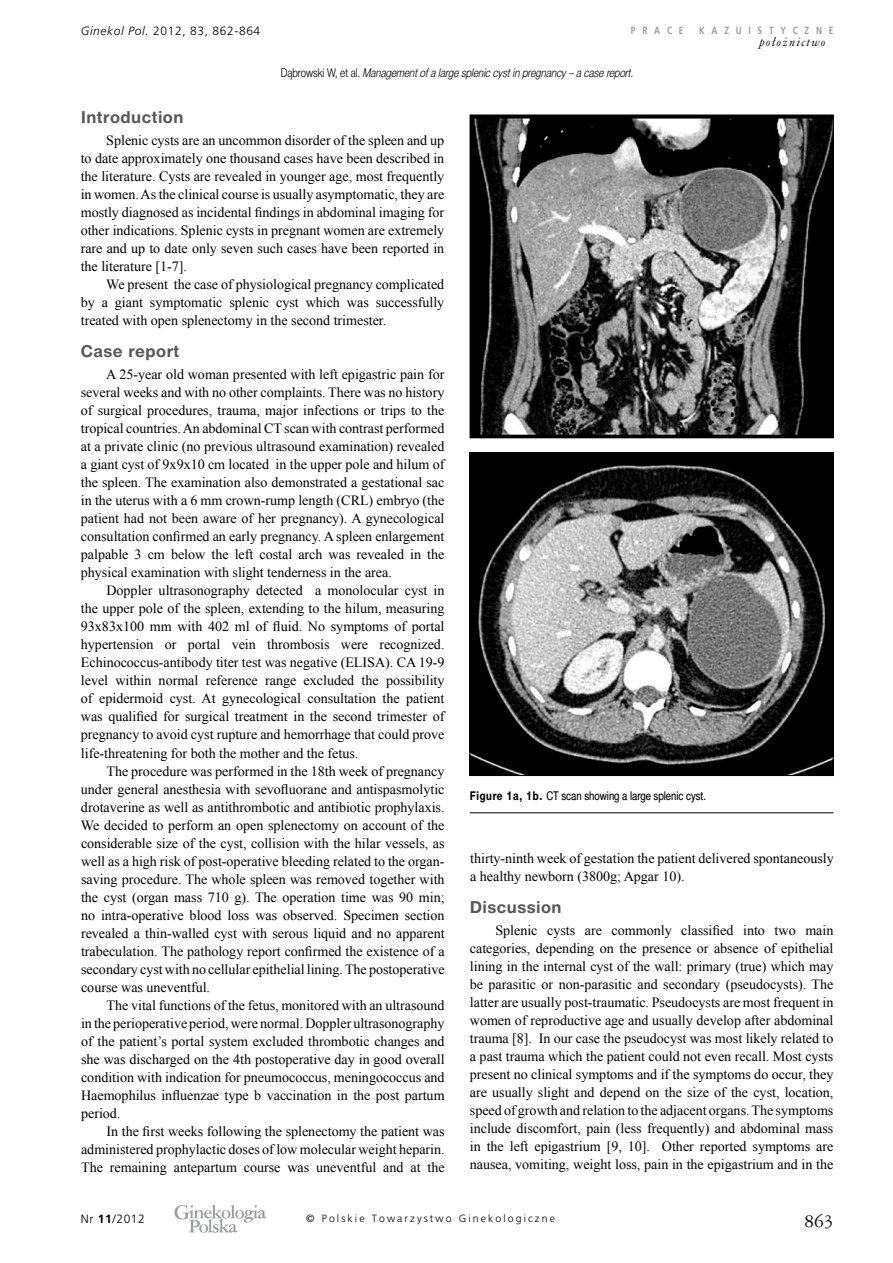
<style>
.page{position:relative;width:893px;height:1263px;background:#fff}
.page>*{position:absolute;margin:0;border:0;box-sizing:border-box;transform-origin:0 0}
.t1{font:19.5px "American Garamond PL";color:#000}
.t2{font:700 16.5px "Switzer EFN";letter-spacing:.025em;color:#58585a}
.t3{font:14.1px/18px "Times New Roman";color:#000}
.t4{font:italic 13.5px "American Garamond PL";letter-spacing:.1em;color:#000}
.t5{font:italic 12px "Switzer Cnd EFN Light";color:#000}
.t6{font:12px "Switzer Cnd EFN";letter-spacing:-.005em;color:#000}
.t7{font:300 12px "Pfrutiger";letter-spacing:.05em;color:#000}
.t8{font:300 10.5px "Pfrutiger";letter-spacing:.2em;color:#000}
.t9{font:700 10.5px "Pfrutiger";letter-spacing:.8em;color:#9c9d9f;scale:.8 1}
.s1{font-style:italic}
.s2{font-style:normal}
.s3{font-weight:700}
</style>
<div class="page">
<svg style="left:174px;top:1205px;width:92px;height:28px"></svg>
<img style="left:472px;top:117px;width:359px;height:319px">
<div style="left:470px;top:115px;width:363px;height:323px;border:1px solid #000"></div>
<img style="left:472px;top:454px;width:359px;height:320px">
<div style="left:470px;top:452px;width:363px;height:324px;border:1px solid #000"></div>
<hr style="left:470px;top:812px;width:363px;height:1px;background:#000">
<p class="t7" style="left:81px;top:24px;width:181px"><span class="s1">Ginekol Pol.</span> 2012, 83, 862-864</p>
<p class="t9" style="left:631px;top:24px;width:67px">PRACE</p>
<p class="t9" style="left:699px;top:24px;width:169px">KAZUISTYCZNE</p>
<p class="t4" style="left:760px;top:34px;width:68px">po∏o˝nictwo</p>
<p class="t5" style="left:281px;top:65px;width:354px"><span class="s2">Dąbrowski W, et al.</span> Management of a large splenic cyst in pregnancy – a case report.</p>
<p class="t2" style="left:81px;top:107px;width:104px">Introduction</p>
<p class="t3" style="left:106px;top:131px;width:340px">Splenic cysts are an uncommon disorder of the spleen and up</p>
<p class="t3" style="left:81px;top:149px;width:365px">to date approximately one thousand cases have been described in</p>
<p class="t3" style="left:81px;top:167px;width:365px">the literature. Cysts are revealed in younger age, most frequently</p>
<p class="t3" style="left:81px;top:185px;width:365px">in women.As the clinical course is usually asymptomatic, they are</p>
<p class="t3" style="left:81px;top:203px;width:365px">mostly diagnosed as incidental findings in abdominal imaging for</p>
<p class="t3" style="left:81px;top:221px;width:365px">other indications. Splenic cysts in pregnant women are extremely</p>
<p class="t3" style="left:81px;top:239px;width:365px">rare and up to date only seven such cases have been reported in</p>
<p class="t3" style="left:81px;top:257px;width:108px">the literature [1-7].</p>
<p class="t3" style="left:106px;top:275px;width:340px">We present the case of physiological pregnancy complicated</p>
<p class="t3" style="left:81px;top:293px;width:365px">by a giant symptomatic splenic cyst which was successfully</p>
<p class="t3" style="left:81px;top:311px;width:307px">treated with open splenectomy in the second trimester.</p>
<p class="t2" style="left:81px;top:341px;width:100px">Case report</p>
<p class="t3" style="left:106px;top:365px;width:340px">A 25-year old woman presented with left epigastric pain for</p>
<p class="t3" style="left:81px;top:383px;width:365px">several weeks and with no other complaints. There was no history</p>
<p class="t3" style="left:81px;top:401px;width:365px">of surgical procedures, trauma, major infections or trips to the</p>
<p class="t3" style="left:81px;top:419px;width:365px">tropical countries.An abdominal CT scan with contrast performed</p>
<p class="t3" style="left:81px;top:437px;width:365px">at a private clinic (no previous ultrasound examination) revealed</p>
<p class="t3" style="left:81px;top:455px;width:365px">a giant cyst of 9x9x10 cm located in the upper pole and hilum of</p>
<p class="t3" style="left:81px;top:473px;width:365px">the spleen. The examination also demonstrated a gestational sac</p>
<p class="t3" style="left:81px;top:491px;width:365px">in the uterus with a 6 mm crown-rump length (CRL) embryo (the</p>
<p class="t3" style="left:81px;top:509px;width:365px">patient had not been aware of her pregnancy). A gynecological</p>
<p class="t3" style="left:81px;top:527px;width:365px">consultation confirmed an early pregnancy. A spleen enlargement</p>
<p class="t3" style="left:81px;top:545px;width:365px">palpable 3 cm below the left costal arch was revealed in the</p>
<p class="t3" style="left:81px;top:563px;width:312px">physical examination with slight tenderness in the area.</p>
<p class="t3" style="left:106px;top:581px;width:340px">Doppler ultrasonography detected a monolocular cyst in</p>
<p class="t3" style="left:81px;top:599px;width:365px">the upper pole of the spleen, extending to the hilum, measuring</p>
<p class="t3" style="left:81px;top:617px;width:365px">93x83x100 mm with 402 ml of fluid. No symptoms of portal</p>
<p class="t3" style="left:81px;top:635px;width:365px">hypertension or portal vein thrombosis were recognized.</p>
<p class="t3" style="left:81px;top:653px;width:365px">Echinococcus-antibody titer test was negative (ELISA). CA 19-9</p>
<p class="t3" style="left:81px;top:671px;width:365px">level within normal reference range excluded the possibility</p>
<p class="t3" style="left:81px;top:689px;width:365px">of epidermoid cyst. At gynecological consultation the patient</p>
<p class="t3" style="left:81px;top:707px;width:365px">was qualified for surgical treatment in the second trimester of</p>
<p class="t3" style="left:81px;top:725px;width:365px">pregnancy to avoid cyst rupture and hemorrhage that could prove</p>
<p class="t3" style="left:81px;top:743px;width:279px">life-threatening for both the mother and the fetus.</p>
<p class="t3" style="left:106px;top:761px;width:340px">The procedure was performed in the 18th week of pregnancy</p>
<p class="t3" style="left:81px;top:779px;width:365px">under general anesthesia with sevofluorane and antispasmolytic</p>
<p class="t3" style="left:81px;top:797px;width:365px">drotaverine as well as antithrombotic and antibiotic prophylaxis.</p>
<p class="t3" style="left:81px;top:815px;width:365px">We decided to perform an open splenectomy on account of the</p>
<p class="t3" style="left:81px;top:833px;width:365px">considerable size of the cyst, collision with the hilar vessels, as</p>
<p class="t3" style="left:81px;top:852px;width:365px">well as a high risk of post-operative bleeding related to the organ-</p>
<p class="t3" style="left:81px;top:870px;width:365px">saving procedure. The whole spleen was removed together with</p>
<p class="t3" style="left:81px;top:888px;width:365px">the cyst (organ mass 710 g). The operation time was 90 min;</p>
<p class="t3" style="left:81px;top:906px;width:365px">no intra-operative blood loss was observed. Specimen section</p>
<p class="t3" style="left:81px;top:924px;width:365px">revealed a thin-walled cyst with serous liquid and no apparent</p>
<p class="t3" style="left:81px;top:942px;width:365px">trabeculation. The pathology report confirmed the existence of a</p>
<p class="t3" style="left:81px;top:960px;width:365px">secondary cyst with no cellular epithelial lining.The postoperative</p>
<p class="t3" style="left:81px;top:978px;width:131px">course was uneventful.</p>
<p class="t3" style="left:107px;top:996px;width:340px">The vital functions of the fetus, monitored with an ultrasound</p>
<p class="t3" style="left:81px;top:1014px;width:365px">in the perioperative period,were normal.Doppler ultrasonography</p>
<p class="t3" style="left:81px;top:1032px;width:365px">of the patient’s portal system excluded thrombotic changes and</p>
<p class="t3" style="left:81px;top:1050px;width:365px">she was discharged on the 4th postoperative day in good overall</p>
<p class="t3" style="left:81px;top:1068px;width:365px">condition with indication for pneumococcus, meningococcus and</p>
<p class="t3" style="left:81px;top:1086px;width:365px">Haemophilus influenzae type b vaccination in the post partum</p>
<p class="t3" style="left:81px;top:1104px;width:41px">period.</p>
<p class="t3" style="left:107px;top:1122px;width:340px">In the first weeks following the splenectomy the patient was</p>
<p class="t3" style="left:81px;top:1140px;width:365px">administered prophylactic doses of low molecular weight heparin.</p>
<p class="t3" style="left:81px;top:1158px;width:365px">The remaining antepartum course was uneventful and at the</p>
<p class="t6" style="left:470px;top:789px;width:238px"><span class="s3">Figure 1a, 1b.</span> CT scan showing a large splenic cyst.</p>
<p class="t3" style="left:470px;top:849px;width:365px">thirty-ninth week of gestation the patient delivered spontaneously a healthy newborn (3800g; Apgar 10).</p>
<p class="t2" style="left:470px;top:897px;width:93px">Discussion</p>
<p class="t3" style="left:470px;top:921px;width:365px;text-align:justify;text-indent:26px">Splenic cysts are commonly classified into two main categories, depending on the presence or absence of epithelial lining in the internal cyst of the wall: primary (true) which may be parasitic or non-parasitic and secondary (pseudocysts). The latter are usually post-traumatic. Pseudocysts are most frequent in women of reproductive age and usually develop after abdominal trauma [8]. In our case the pseudocyst was most likely related to a past trauma which the patient could not even recall. Most cysts present no clinical symptoms and if the symptoms do occur, they are usually slight and depend on the size of the cyst, location, speed of growth and relation to the adjacent organs.The symptoms include discomfort, pain (less frequently) and abdominal mass in the left epigastrium [9, 10]. Other reported symptoms are nausea, vomiting, weight loss, pain in the epigastrium and in the</p>
<p class="t7" style="left:81px;top:1212px;width:66px">Nr <span class="s3">11</span>/2012</p>
<p class="t8" style="left:306px;top:1212px;width:250px">© Polskie Towarzystwo Ginekologiczne</p>
<p class="t1" style="left:804px;top:1209px;width:30px">863</p>
</div>
